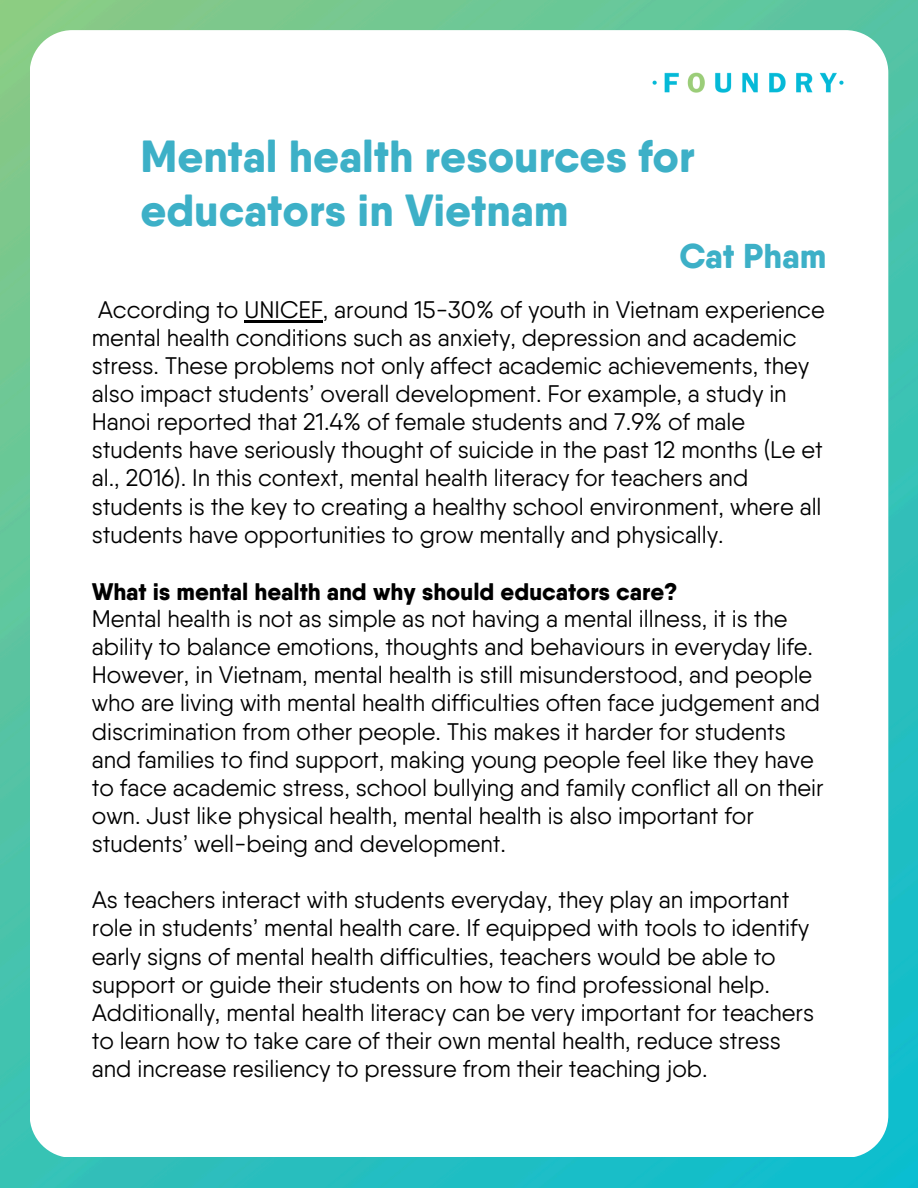
<style>
.page{position:relative;width:918px;height:1188px;background:#fff}
.page>*{position:absolute;margin:0;border:0;box-sizing:border-box;transform-origin:0 0}
.t1{font:800 45px/54px "Qanelas Soft";color:#3db0c7}
.t2{font:800 34.5px "Qanelas Soft";color:#3db0c7}
.t3{font:24px/28.2px "Qanelas Soft";color:#000}
.t4{font:800 24px "Qanelas Soft";color:#000}
</style>
<div class="page">
<img style="left:0;top:0;width:918px;height:1188px">
<div style="left:30px;top:30px;width:858px;height:1127px;background:#fff;border-radius:43px"></div>
<img style="left:652px;top:72px;width:192px;height:21px">
<hr style="left:245px;top:320px;width:78px;height:2px;background:#000">
<p class="t1" style="left:141px;top:129px;width:556px">Mental health resources for educators in Vietnam</p>
<p class="t2" style="left:679px;top:234px;width:148px">Cat Pham</p>
<p class="t3" style="left:92px;top:295px;width:734px">According to UNICEF, around 15-30% of youth in Vietnam experience mental health conditions such as anxiety, depression and academic stress. These problems not only affect academic achievements, they also impact students’ overall development. For example, a study in Hanoi reported that 21.4% of female students and 7.9% of male students have seriously thought of suicide in the past 12 months (Le et al., 2016). In this context, mental health literacy for teachers and students is the key to creating a healthy school environment, where all students have opportunities to grow mentally and physically.</p>
<h1 class="t4" style="left:92px;top:576px;width:587px">What is mental health and why should educators care?</h1>
<h2 class="t3" style="left:92px;top:604px;width:733px">Mental health is not as simple as not having a mental illness, it is the ability to balance emotions, thoughts and behaviours in everyday life.<br>However, in Vietnam, mental health is still misunderstood, and people who are living with mental health difficulties often face judgement and discrimination from other people. This makes it harder for students and families to find support, making young people feel like they have to face academic stress, school bullying and family conflict all on their own. Just like physical health, mental health is also important for students’ well-being and development.</h2>
<p class="t3" style="left:92px;top:886px;width:724px">As teachers interact with students everyday, they play an important role in students’ mental health care. If equipped with tools to identify early signs of mental health difficulties, teachers would be able to support or guide their students on how to find professional help.<br>Additionally, mental health literacy can be very important for teachers to learn how to take care of their own mental health, reduce stress and increase resiliency to pressure from their teaching job.</p>
</div>
